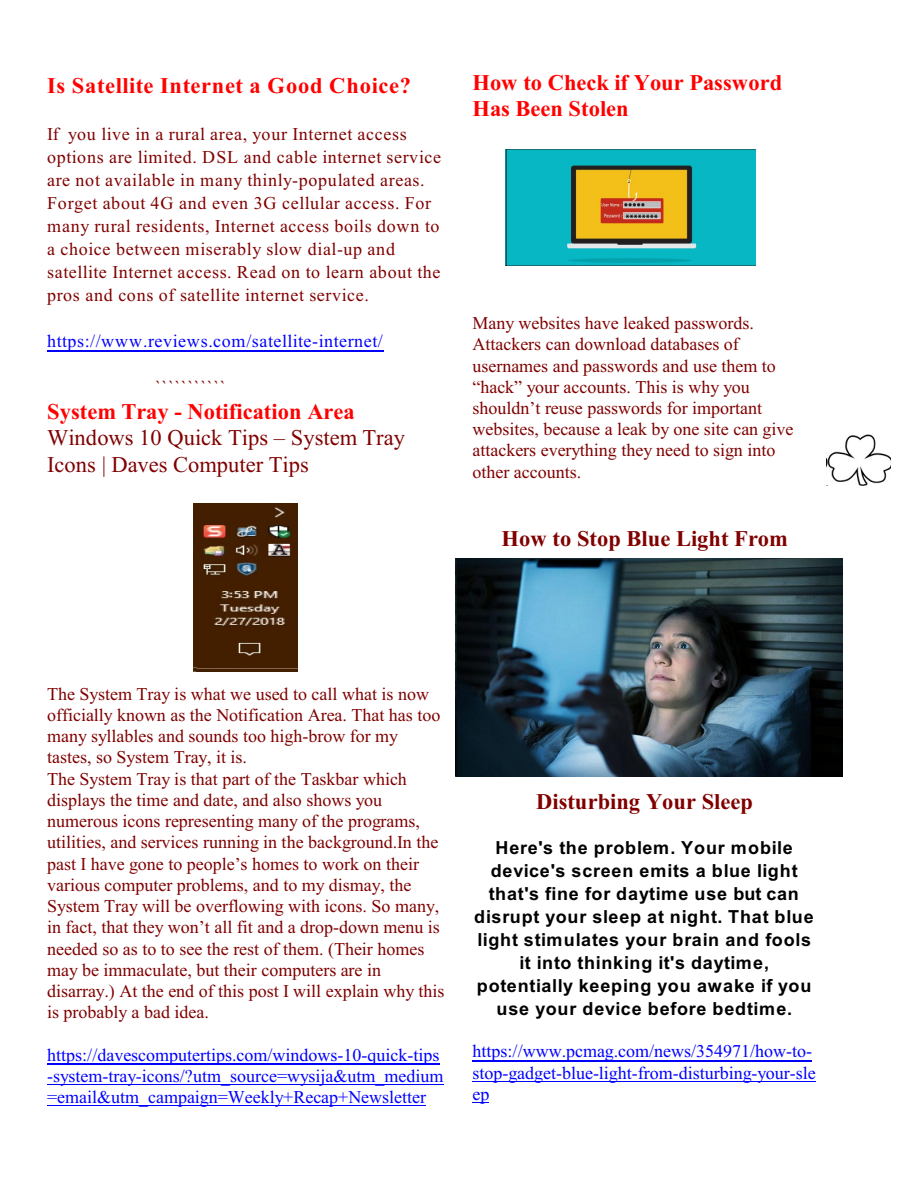
<style>
.page{position:relative;width:918px;height:1188px;background:#fff}
.page>*{position:absolute;margin:0;border:0;box-sizing:border-box;transform-origin:0 0}
.t1{font:700 22.5px/26.2px "Times New Roman";color:#f00}
.t2{font:22.5px/26.4px "Times New Roman";color:#800000}
.t3{font:700 22.5px "Times New Roman";color:#800000}
.t4{font:700 22.5px "Times New Roman";letter-spacing:.03em;color:#f00}
.t5{font:18px/21.3px "Times New Roman";color:#800000}
.t6{font:18px/23.1px "Times New Roman";letter-spacing:.035em;color:#800000}
.t7{font:700 18px/23.1px "Arial";letter-spacing:.045em;color:#000;text-align:center}
.t8{font:18px/21.3px "Times New Roman";color:#00f}
.t9{font:18px "Times New Roman";letter-spacing:.035em;color:#00f}
</style>
<div class="page">
<hr style="left:47px;top:350px;width:337px;height:1px;background:#00f">
<hr style="left:47px;top:1063px;width:393px;height:2px;background:#00f">
<hr style="left:47px;top:1084px;width:397px;height:1px;background:#00f">
<hr style="left:47px;top:1105px;width:379px;height:1px;background:#00f">
<hr style="left:472px;top:1060px;width:340px;height:1px;background:#00f">
<hr style="left:472px;top:1081px;width:344px;height:1px;background:#00f">
<svg style="left:472px;top:1102px;width:17px;height:1px"></svg>
<img style="left:194px;top:504px;width:104px;height:167px">
<img style="left:456px;top:558px;width:386px;height:218px">
<img style="left:505px;top:149px;width:250px;height:116px">
<img style="left:826px;top:434px;width:65px;height:51px">
<p class="t4" style="left:47px;top:78px;width:365px">Is Satellite Internet a Good Choice?</p>
<p class="t6" style="left:47px;top:124px;width:395px">If you live in a rural area, your Internet access options are limited. DSL and cable internet service are not available in many thinly-populated areas.<br>Forget about 4G and even 3G cellular access. For many rural residents, Internet access boils down to a choice between miserably slow dial-up and satellite Internet access. Read on to learn about the pros and cons of satellite internet service.</p>
<p class="t9" style="left:47px;top:335px;width:337px">https://www.reviews.com/satellite-internet/</p>
<p class="t5" style="left:155px;top:378px;width:72px">```````````</p>
<p class="t1" style="left:47px;top:401px;width:309px">System Tray - Notification Area</p>
<p class="t2" style="left:47px;top:427px;width:359px">Windows 10 Quick Tips – System Tray<br>Icons | Daves Computer Tips</p>
<p class="t1" style="left:472px;top:72px;width:311px">How to Check if Your Password<br>Has Been Stolen</p>
<p class="t5" style="left:472px;top:314px;width:322px">Many websites have leaked passwords.<br>Attackers can download databases of usernames and passwords and use them to “hack” your accounts. This is why you shouldn’t reuse passwords for important websites, because a leak by one site can give attackers everything they need to sign into other accounts.</p>
<p class="t3" style="left:502px;top:531px;width:288px">How to Stop Blue Light From</p>
<p class="t5" style="left:47px;top:685px;width:399px">The System Tray is what we used to call what is now officially known as the Notification Area. That has too many syllables and sounds too high-brow for my tastes, so System Tray, it is.<br>The System Tray is that part of the Taskbar which displays the time and date, and also shows you numerous icons representing many of the programs, utilities, and services running in the background.In the past I have gone to people’s homes to work on their various computer problems, and to my dismay, the System Tray will be overflowing with icons. So many, in fact, that they won’t all fit and a drop-down menu is needed so as to to see the rest of them. (Their homes may be immaculate, but their computers are in disarray.) At the end of this post I will explain why this is probably a bad idea.</p>
<p class="t8" style="left:47px;top:1046px;width:398px">https://davescomputertips.com/windows-10-quick-tips -system-tray-icons/?utm_source=wysija&amp;utm_medium =email&amp;utm_campaign=Weekly+Recap+Newsletter</p>
<p class="t3" style="left:536px;top:794px;width:218px">Disturbing Your Sleep</p>
<p class="t7" style="left:474px;top:837px;width:341px">Here's the problem. Your mobile device's screen emits a blue light that's fine for daytime use but can disrupt your sleep at night. That blue light stimulates your brain and fools it into thinking it's daytime, potentially keeping you awake if you use your device before bedtime.</p>
<p class="t8" style="left:472px;top:1042px;width:345px">https://www.pcmag.com/news/354971/how-to&shy;stop-gadget-blue-light-from-disturbing-your-sle ep</p>
</div>
